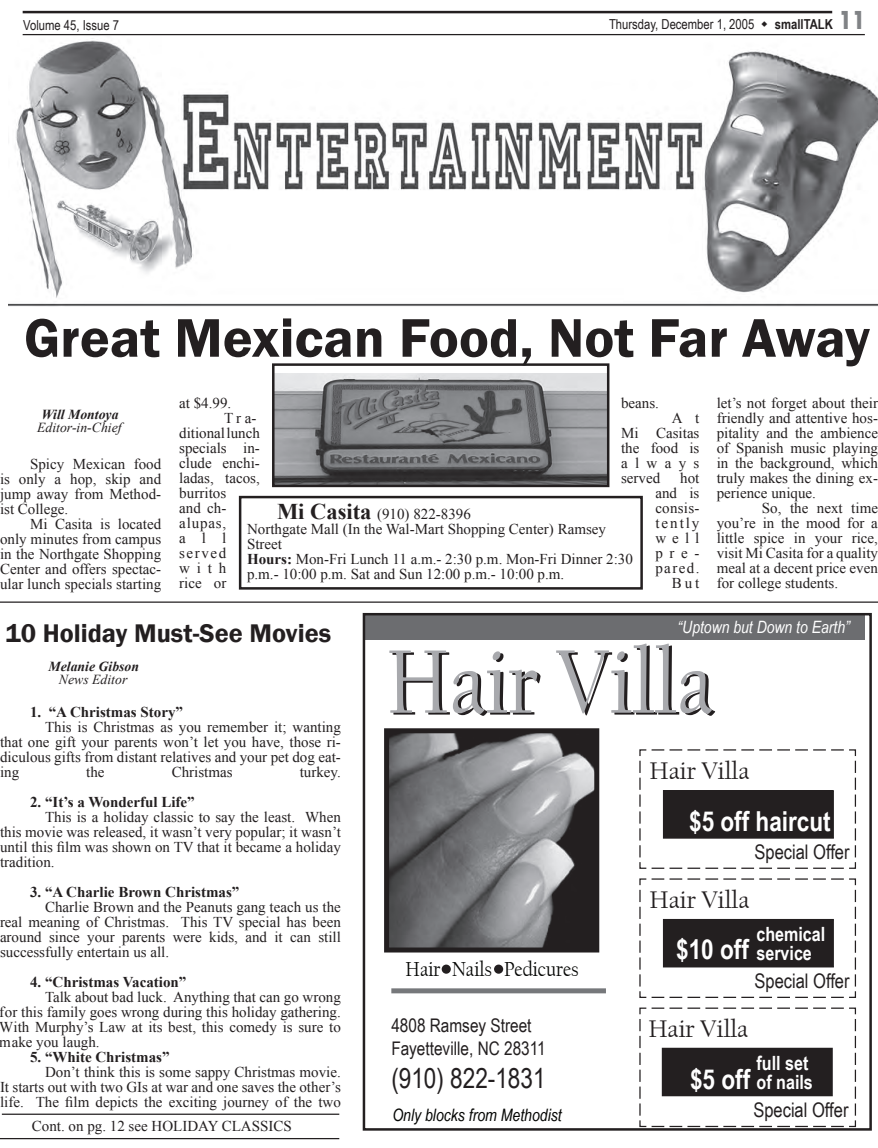
<style>
.page{position:relative;width:878px;height:1148px;background:#fff}
.page>*{position:absolute;margin:0;border:0;box-sizing:border-box;transform-origin:0 0}
.t1{font:93.75px "Californian FB";color:#231f20;scale:.88 1}
.t2{font:600 56.25px "Franklin Gothic";color:#231f20}
.t3{font:700 27.5px "Arial Narrow";color:#fff}
.t4{font:27.5px "Arial Narrow";color:#231f20}
.t5{font:600 26.25px "Franklin Gothic";color:#231f20}
.t6{font:25.25px "Californian FB";color:#231f20}
.t7{font:21.25px "Californian FB";color:#040503;scale:.89 1}
.t8{font:20.12px "Arial Narrow";color:#231f20}
.t9{font:700 19.62px/19.1px "Arial Narrow";color:#fff}
.t10{font:18.75px/22.5px "Arial Narrow";color:#231f20}
.t11{font:italic 17.12px "Arial Narrow";color:#040503}
.t12{font:italic 17px "Arial Narrow";color:#fff}
.t13{font:15px/15px "Times New Roman";color:#231f20;text-align:justify}
.t14{font:700 15px "Times New Roman";color:#231f20}
.t15{font:15px/15px "Times New Roman";letter-spacing:.095em;color:#231f20;text-align:right}
.t16{font:13.75px "Arial Narrow";color:#231f20}
.t17{font:italic 13.75px/12.8px "Times New Roman";color:#231f20;text-align:center}
.t18{font:italic 700 13.75px/12.8px "Times New Roman";color:#231f20;text-align:center}
.t19{font:700 13.75px "Arial Narrow";color:#231f20}
.s1{font-family:"Tw Cen";font-weight:800;font-stretch:condensed;font-size:27.5px;color:#808285}
.s2{font-weight:700}
.s3{font-weight:700;font-size:22.5px}
.s4{font-weight:400}
.s5{font-size:27.5px}
</style>
<div class="page">
<hr style="left:23px;top:11px;width:809px;height:2px;background:#231f20">
<hr style="left:23px;top:34px;width:841px;height:1px;background:#231f20">
<div style="left:364px;top:614px;width:500px;height:25px;background:#6c6d70"></div>
<img style="left:390px;top:734px;width:203px;height:212px">
<div style="left:384px;top:728px;width:215px;height:224px;border:5px solid #231f20"></div>
<svg style="left:639px;top:749px;width:217px;height:120px"></svg>
<svg style="left:639px;top:1007px;width:217px;height:120px"></svg>
<svg style="left:639px;top:878px;width:217px;height:120px"></svg>
<div style="left:391px;top:988px;width:215px;height:5px;background:#76787b"></div>
<div style="left:663px;top:790px;width:170px;height:48px;background:#231f20"></div>
<div style="left:663px;top:919px;width:170px;height:47px;background:#231f20"></div>
<div style="left:663px;top:919px;width:170px;height:48px;border:1px solid #231f20"></div>
<div style="left:662px;top:1048px;width:170px;height:47px;background:#231f20"></div>
<div style="left:661px;top:1047px;width:171px;height:49px;border:1px solid #231f20"></div>
<div style="left:441px;top:964px;width:10px;height:9px;background:#231f20;border-radius:50%"></div>
<div style="left:494px;top:964px;width:9px;height:9px;background:#231f20;border-radius:50%"></div>
<div style="left:362px;top:613px;width:509px;height:517px;border:2px solid #231f20"></div>
<img style="left:8px;top:38px;width:870px;height:268px">
<div style="left:239px;top:496px;width:403px;height:93px;border:2px solid #231f20"></div>
<img style="left:275px;top:373px;width:331px;height:111px">
<div style="left:272px;top:363px;width:337px;height:124px;border:2px solid #231f20"></div>
<hr style="left:0;top:601px;width:878px;height:1px;background:#231f20">
<hr style="left:2px;top:1113px;width:337px;height:1px;background:#231f20">
<hr style="left:0;top:1138px;width:339px;height:1px;background:#231f20">
<p class="t16" style="left:23px;top:15px;width:97px">Volume 45, Issue 7</p>
<p class="t16" style="left:609px;top:14px;width:147px">Thursday, December 1, 2005</p>
<p class="t19" style="left:774px;top:14px;width:92px">smallTALK <span class="s1">11</span></p>
<p class="t2" style="left:24px;top:303px;width:847px">Great Mexican Food, Not Far Away</p>
<p class="t17" style="left:37px;top:408px;width:86px"><span class="s2">Will Montoya<br></span>Editor-in-Chief</p>
<p class="t13" style="left:30px;top:456px;width:133px">Spicy Mexican food</p>
<p class="t13" style="left:0;top:471px;width:163px">is only a hop, skip and</p>
<p class="t13" style="left:0;top:486px;width:163px">jump away from Method-</p>
<p class="t13" style="left:0;top:501px;width:70px">ist College.</p>
<p class="t13" style="left:30px;top:516px;width:133px">Mi Casita is located</p>
<p class="t13" style="left:0;top:531px;width:163px">only minutes from campus</p>
<p class="t13" style="left:0;top:546px;width:163px">in the Northgate Shopping</p>
<p class="t13" style="left:0;top:561px;width:163px">Center and offers spectac-</p>
<p class="t13" style="left:0;top:576px;width:163px">ular lunch specials starting</p>
<p class="t13" style="left:621px;top:395px;width:39px">beans.</p>
<p class="t13" style="left:621px;top:410px;width:80px;text-indent:51px">A t Mi Casitas the food is always served</p>
<p class="t13" style="left:179px;top:395px;width:54px">at $4.99.</p>
<p class="t13" style="left:224px;top:410px;width:34px">Tra-</p>
<p class="t13" style="left:179px;top:425px;width:82px">ditional lunch</p>
<p class="t13" style="left:179px;top:440px;width:82px">specials in-</p>
<p class="t13" style="left:179px;top:455px;width:82px">clude enchi-</p>
<p class="t13" style="left:179px;top:470px;width:82px">ladas, tacos,</p>
<p class="t13" style="left:179px;top:485px;width:49px">burritos</p>
<p class="t13" style="left:179px;top:500px;width:49px">and ch-</p>
<p class="t13" style="left:179px;top:515px;width:49px">alupas,</p>
<p class="t13" style="left:179px;top:530px;width:49px">all</p>
<p class="t13" style="left:179px;top:545px;width:49px">served</p>
<p class="t13" style="left:179px;top:560px;width:49px">with</p>
<p class="t13" style="left:179px;top:575px;width:49px">rice or</p>
<p class="t15" style="left:655px;top:470px;width:46px">hot and is consis&shy;tently well pre&shy;pared.<br>But</p>
<p class="t13" style="left:247px;top:506px;width:387px;text-align:left;text-indent:30px"><span class="s3">Mi Casita</span> (910) 822-8396<br>Northgate Mall (In the Wal-Mart Shopping Center) Ramsey Street<br><span class="s2">Hours:</span> Mon-Fri Lunch 11 a.m.- 2:30 p.m. Mon-Fri Dinner 2:30 p.m.- 10:00 p.m. Sat and Sun 12:00 p.m.- 10:00 p.m.</p>
<p class="t13" style="left:716px;top:395px;width:163px">let’s not forget about their</p>
<p class="t13" style="left:716px;top:410px;width:163px">friendly and attentive hos-</p>
<p class="t13" style="left:716px;top:425px;width:163px">pitality and the ambience</p>
<p class="t13" style="left:716px;top:440px;width:163px">of Spanish music playing</p>
<p class="t13" style="left:716px;top:455px;width:163px">in the background, which</p>
<p class="t13" style="left:716px;top:470px;width:163px">truly makes the dining ex-</p>
<p class="t13" style="left:716px;top:485px;width:101px">perience unique.</p>
<p class="t13" style="left:761px;top:500px;width:118px">So, the next time</p>
<p class="t13" style="left:716px;top:515px;width:163px">you’re in the mood for a</p>
<p class="t13" style="left:716px;top:530px;width:163px">little spice in your rice,</p>
<p class="t13" style="left:716px;top:545px;width:163px">visit Mi Casita for a quality</p>
<p class="t13" style="left:716px;top:560px;width:163px">meal at a decent price even</p>
<p class="t13" style="left:716px;top:575px;width:123px">for college students.</p>
<p class="t5" style="left:6px;top:617px;width:327px">10 Holiday Must-See Movies</p>
<p class="t18" style="left:48px;top:659px;width:92px">Melanie Gibson<br><span class="s4">News Editor</span></p>
<p class="t14" style="left:30px;top:701px;width:154px">1. “A Christmas Story”</p>
<p class="t13" style="left:45px;top:719px;width:297px">This is Christmas as you remember it; wanting</p>
<p class="t13" style="left:0;top:734px;width:342px">that one gift your parents won’t let you have, those ri-</p>
<p class="t13" style="left:0;top:749px;width:342px">diculous gifts from distant relatives and your pet dog eat-</p>
<p class="t13" style="left:0;top:764px;width:21px">ing</p>
<p class="t13" style="left:86px;top:764px;width:20px">the</p>
<p class="t13" style="left:172px;top:764px;width:62px">Christmas</p>
<p class="t13" style="left:300px;top:764px;width:43px">turkey.</p>
<p class="t14" style="left:30px;top:791px;width:166px">2. “It’s a Wonderful Life”</p>
<p class="t13" style="left:45px;top:809px;width:297px">This is a holiday classic to say the least. When</p>
<p class="t13" style="left:0;top:824px;width:342px">this movie was released, it wasn’t very popular; it wasn’t</p>
<p class="t13" style="left:0;top:839px;width:342px">until this film was shown on TV that it became a holiday</p>
<p class="t13" style="left:0;top:854px;width:56px">tradition.</p>
<p class="t14" style="left:30px;top:881px;width:211px">3. “A Charlie Brown Christmas”</p>
<p class="t13" style="left:45px;top:899px;width:297px">Charlie Brown and the Peanuts gang teach us the</p>
<p class="t13" style="left:0;top:914px;width:342px">real meaning of Christmas. This TV special has been</p>
<p class="t13" style="left:0;top:929px;width:342px">around since your parents were kids, and it can still</p>
<p class="t13" style="left:0;top:944px;width:171px">successfully entertain us all.</p>
<p class="t14" style="left:30px;top:971px;width:158px">4. “Christmas Vacation”</p>
<p class="t13" style="left:45px;top:989px;width:297px">Talk about bad luck. Anything that can go wrong</p>
<p class="t13" style="left:0;top:1004px;width:342px">for this family goes wrong during this holiday gathering.</p>
<p class="t13" style="left:0;top:1019px;width:342px">With Murphy’s Law at its best, this comedy is sure to</p>
<p class="t13" style="left:0;top:1034px;width:101px">make you laugh.</p>
<p class="t14" style="left:30px;top:1046px;width:141px">5. “White Christmas”</p>
<p class="t13" style="left:45px;top:1064px;width:297px">Don’t think this is some sappy Christmas movie.</p>
<p class="t13" style="left:0;top:1079px;width:342px">It starts out with two GIs at war and one saves the other’s</p>
<p class="t13" style="left:0;top:1094px;width:342px">life. The film depicts the exciting journey of the two</p>
<p class="t13" style="left:32px;top:1118px;width:261px">Cont. on pg. 12 see HOLIDAY CLASSICS</p>
<p class="t12" style="left:677px;top:614px;width:174px">“Uptown but Down to Earth”</p>
<p class="t1" style="left:389px;top:632px;width:372px">Hair Villa</p>
<p class="t6" style="left:649px;top:757px;width:101px">Hair Villa</p>
<p class="t3" style="left:689px;top:800px;width:143px">$5 off haircut</p>
<p class="t8" style="left:754px;top:837px;width:97px">Special Offer</p>
<p class="t7" style="left:405px;top:957px;width:196px">Hair Nails Pedicures</p>
<p class="t10" style="left:391px;top:1013px;width:156px">4808 Ramsey Street<br>Fayetteville, NC 28311</p>
<p class="t4" style="left:391px;top:1058px;width:156px">(910) 822-1831</p>
<p class="t11" style="left:392px;top:1102px;width:171px">Only blocks from Methodist</p>
<p class="t6" style="left:649px;top:886px;width:101px">Hair Villa</p>
<p class="t9" style="left:676px;top:923px;width:151px;text-indent:80px">chemical <span class="s5">$10 off</span> service</p>
<p class="t8" style="left:754px;top:966px;width:97px">Special Offer</p>
<p class="t6" style="left:648px;top:1014px;width:101px">Hair Villa</p>
<p class="t3" style="left:690px;top:1058px;width:62px">$5 off</p>
<p class="t9" style="left:756px;top:1052px;width:58px">full set of nails</p>
<p class="t8" style="left:753px;top:1094px;width:97px">Special Offer</p>
</div>
